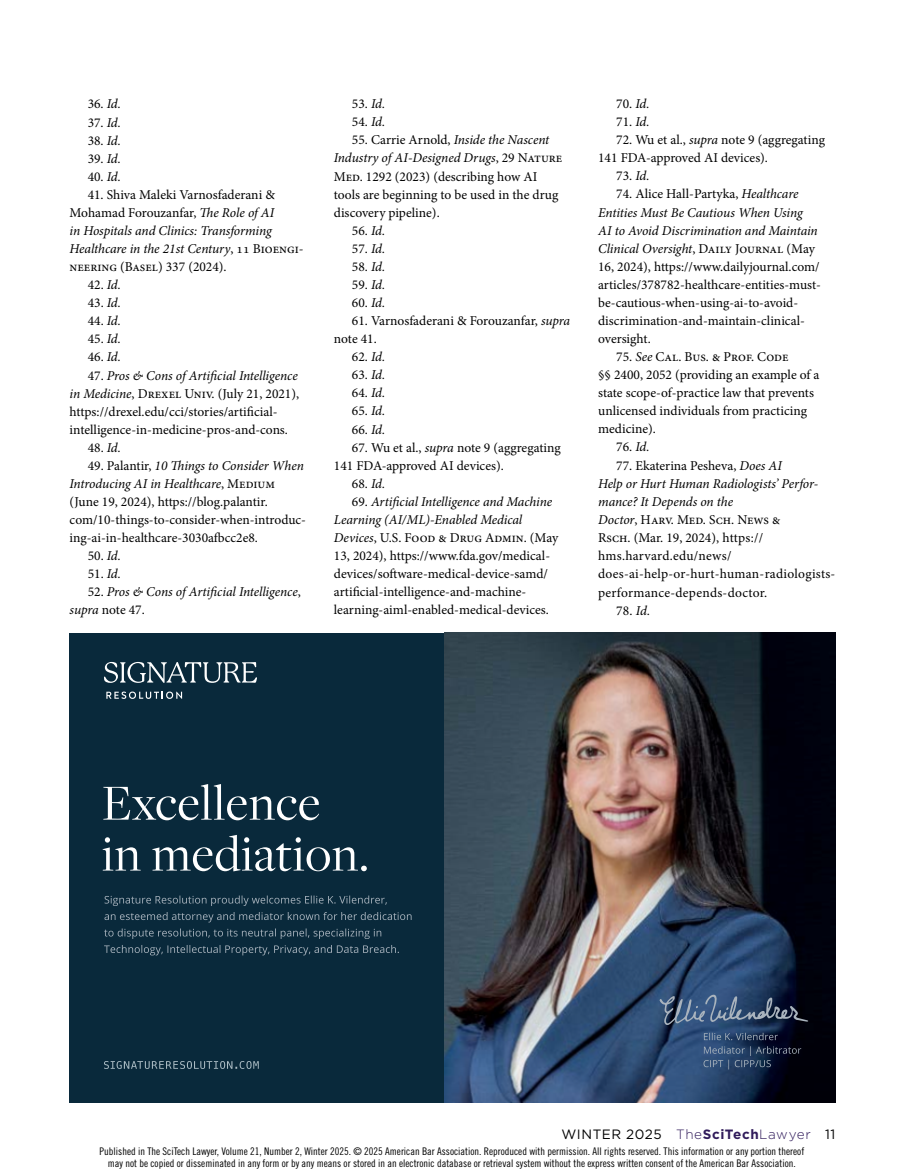
<style>
.page{position:relative;width:905px;height:1175px;background:#fff}
.page>*{position:absolute;margin:0;border:0;box-sizing:border-box;transform-origin:0 0}
.t1{font:13.5px/18px "Minion Pro";color:#000}
.t2{font:italic 13.5px/18px "Minion Pro";letter-spacing:-.01em;color:#000}
.t3{font:13.5px "Gotham";letter-spacing:.04em;color:#000}
.t4{font:10.5px/12px "Trade Gothic LT Std Cn 18";color:#000;text-align:center}
.s1{font-style:italic}
.s2{font-style:normal}
.s3{font-weight:300;color:#311c5b}
.s4{font-weight:700;color:#311c5b}
</style>
<div class="page">
<div style="left:70px;top:633px;width:765px;height:469px;background:#09293b"></div>
<svg style="left:106px;top:691px;width:76px;height:8px"></svg>
<svg style="left:104px;top:662px;width:153px;height:21px"></svg>
<svg style="left:104px;top:1061px;width:155px;height:7px"></svg>
<img style="left:445px;top:633px;width:390px;height:469px">
<svg style="left:703px;top:1046px;width:98px;height:23px;background:#293b58"></svg>
<svg style="left:704px;top:1032px;width:73px;height:8px"></svg>
<svg style="left:659px;top:994px;width:149px;height:31px;background:#384d6b"></svg>
<svg style="left:103px;top:835px;width:264px;height:36px"></svg>
<svg style="left:103px;top:784px;width:216px;height:36px"></svg>
<svg style="left:104px;top:945px;width:295px;height:10px"></svg>
<svg style="left:104px;top:928px;width:277px;height:11px"></svg>
<svg style="left:104px;top:912px;width:307px;height:10px"></svg>
<svg style="left:104px;top:895px;width:283px;height:11px"></svg>
<p class="t1" style="left:88px;top:95px;width:35px">36. <span class="s1">Id.</span></p>
<p class="t1" style="left:88px;top:113px;width:35px">37. <span class="s1">Id.</span></p>
<p class="t1" style="left:88px;top:131px;width:35px">38. <span class="s1">Id.</span></p>
<p class="t1" style="left:88px;top:149px;width:35px">39. <span class="s1">Id.</span></p>
<p class="t1" style="left:88px;top:167px;width:35px">40. <span class="s1">Id.</span></p>
<p class="t1" style="left:70px;top:185px;width:235px;text-indent:18px">41. Shiva Maleki Varnosfaderani &amp; Mohamad Forouzanfar, <span class="s1">The Role of AI<br>in Hospitals and Clinics: Transforming Healthcare in the 21st Century</span>, 11 Bioengi&shy;neering (Basel) 337 (2024).</p>
<p class="t1" style="left:88px;top:276px;width:35px">42. <span class="s1">Id.</span></p>
<p class="t1" style="left:88px;top:294px;width:35px">43. <span class="s1">Id.</span></p>
<p class="t1" style="left:88px;top:312px;width:35px">44. <span class="s1">Id.</span></p>
<p class="t1" style="left:88px;top:330px;width:35px">45. <span class="s1">Id.</span></p>
<p class="t1" style="left:88px;top:348px;width:35px">46. <span class="s1">Id.</span></p>
<p class="t1" style="left:70px;top:366px;width:231px;text-indent:18px">47. <span class="s1">Pros &amp; Cons of Artificial Intelligence in Medicine</span>, Drexel Univ. (July 21, 2021), https://drexel.edu/cci/stories/artificial&shy;intelligence-in-medicine-pros-and-cons.</p>
<p class="t1" style="left:88px;top:438px;width:35px">48. <span class="s1">Id.</span></p>
<p class="t1" style="left:70px;top:456px;width:238px;text-indent:18px">49. Palantir, <span class="s1">10 Things to Consider When Introducing AI in Healthcare</span>, Medium (June 19, 2024), https://blog.palantir. com/10-things-to-consider-when-introduc&shy;ing-ai-in-healthcare-3030afbcc2e8.</p>
<p class="t1" style="left:88px;top:547px;width:35px">50. <span class="s1">Id.</span></p>
<p class="t1" style="left:88px;top:565px;width:35px">51. <span class="s1">Id.</span></p>
<p class="t2" style="left:70px;top:583px;width:233px;text-indent:18px"><span class="s2">52.</span> Pros &amp; Cons of Artificial Intelligence<span class="s2">, </span>supra <span class="s2">note 47.</span></p>
<p class="t1" style="left:352px;top:95px;width:35px">53. <span class="s1">Id.</span></p>
<p class="t1" style="left:352px;top:113px;width:35px">54. <span class="s1">Id.</span></p>
<p class="t1" style="left:334px;top:131px;width:230px;text-indent:18px">55. Carrie Arnold, <span class="s1">Inside the Nascent Industry of AI-Designed Drugs</span>, 29 Nature Med. 1292 (2023) (describing how AI tools are beginning to be used in the drug discovery pipeline).</p>
<p class="t1" style="left:352px;top:221px;width:35px">56. <span class="s1">Id.</span></p>
<p class="t1" style="left:352px;top:239px;width:35px">57. <span class="s1">Id.</span></p>
<p class="t1" style="left:352px;top:258px;width:35px">58. <span class="s1">Id.</span></p>
<p class="t1" style="left:352px;top:276px;width:35px">59. <span class="s1">Id.</span></p>
<p class="t1" style="left:352px;top:294px;width:35px">60. <span class="s1">Id.</span></p>
<p class="t1" style="left:334px;top:312px;width:238px;text-indent:18px">61. Varnosfaderani &amp; Forouzanfar, <span class="s1">supra </span>note 41.</p>
<p class="t1" style="left:352px;top:348px;width:35px">62. <span class="s1">Id.</span></p>
<p class="t1" style="left:352px;top:366px;width:35px">63. <span class="s1">Id.</span></p>
<p class="t1" style="left:352px;top:384px;width:35px">64. <span class="s1">Id.</span></p>
<p class="t1" style="left:352px;top:402px;width:35px">65. <span class="s1">Id.</span></p>
<p class="t1" style="left:352px;top:420px;width:35px">66. <span class="s1">Id.</span></p>
<p class="t1" style="left:334px;top:438px;width:228px;text-indent:18px">67. Wu et al., <span class="s1">supra</span> note 9 (aggregating<br>141 FDA-approved AI devices).</p>
<p class="t1" style="left:352px;top:474px;width:35px">68. <span class="s1">Id.</span></p>
<p class="t1" style="left:334px;top:492px;width:226px;text-indent:18px">69. <span class="s1">Artificial Intelligence and Machine Learning (AI/ML)-Enabled Medical Devices</span>, U.S. Food &amp; Drug Admin. (May 13, 2024), https://www.fda.gov/medical&shy;devices/software-medical-device-samd/ artificial-intelligence-and-machine&shy;learning-aiml-enabled-medical-devices.</p>
<p class="t1" style="left:616px;top:95px;width:35px">70. <span class="s1">Id.</span></p>
<p class="t1" style="left:616px;top:113px;width:35px">71. <span class="s1">Id.</span></p>
<p class="t1" style="left:598px;top:131px;width:228px;text-indent:18px">72. Wu et al., <span class="s1">supra</span> note 9 (aggregating<br>141 FDA-approved AI devices).</p>
<p class="t1" style="left:616px;top:167px;width:35px">73. <span class="s1">Id.</span></p>
<p class="t1" style="left:598px;top:185px;width:224px;text-indent:18px">74. Alice Hall-Partyka, <span class="s1">Healthcare Entities Must Be Cautious When Using<br>AI to Avoid Discrimination and Maintain Clinical Oversight</span>, Daily Journal (May 16, 2024), https://www.dailyjournal.com/ articles/378782-healthcare-entities-must&shy;be-cautious-when-using-ai-to-avoid&shy;discrimination-and-maintain-clinical&shy;oversight.</p>
<p class="t1" style="left:598px;top:348px;width:223px;text-indent:18px">75. <span class="s1">See</span> Cal. Bus. &amp; Prof. Code<br>§§ 2400, 2052 (providing an example of a state scope-of-practice law that prevents unlicensed individuals from practicing medicine).</p>
<p class="t1" style="left:616px;top:438px;width:35px">76. <span class="s1">Id.</span></p>
<p class="t1" style="left:598px;top:456px;width:239px;text-indent:18px">77. Ekaterina Pesheva, <span class="s1">Does AI<br>Help or Hurt Human Radiologists’ Perfor&shy;mance? It Depends on the<br>Doctor</span>, Harv. Med. Sch. News &amp;<br>Rsch. (Mar. 19, 2024), https:// hms.harvard.edu/news/ does-ai-help-or-hurt-human-radiologists&shy;performance-depends-doctor.</p>
<p class="t1" style="left:616px;top:601px;width:36px">78. <span class="s1">Id.</span></p>
<p class="t3" style="left:561px;top:1125px;width:275px">WINTER 2025 <span class="s3">The</span><span class="s4">SciTech</span><span class="s3">Lawyer</span> 11</p>
<p class="t4" style="left:100px;top:1144px;width:706px">Published in The SciTech Lawyer, Volume 21, Number 2, Winter 2025. © 2025 American Bar Association. Reproduced with permission. All rights reserved. This information or any portion thereof may not be copied or disseminated in any form or by any means or stored in an electronic database or retrieval system without the express written consent of the American Bar Association.</p>
</div>
